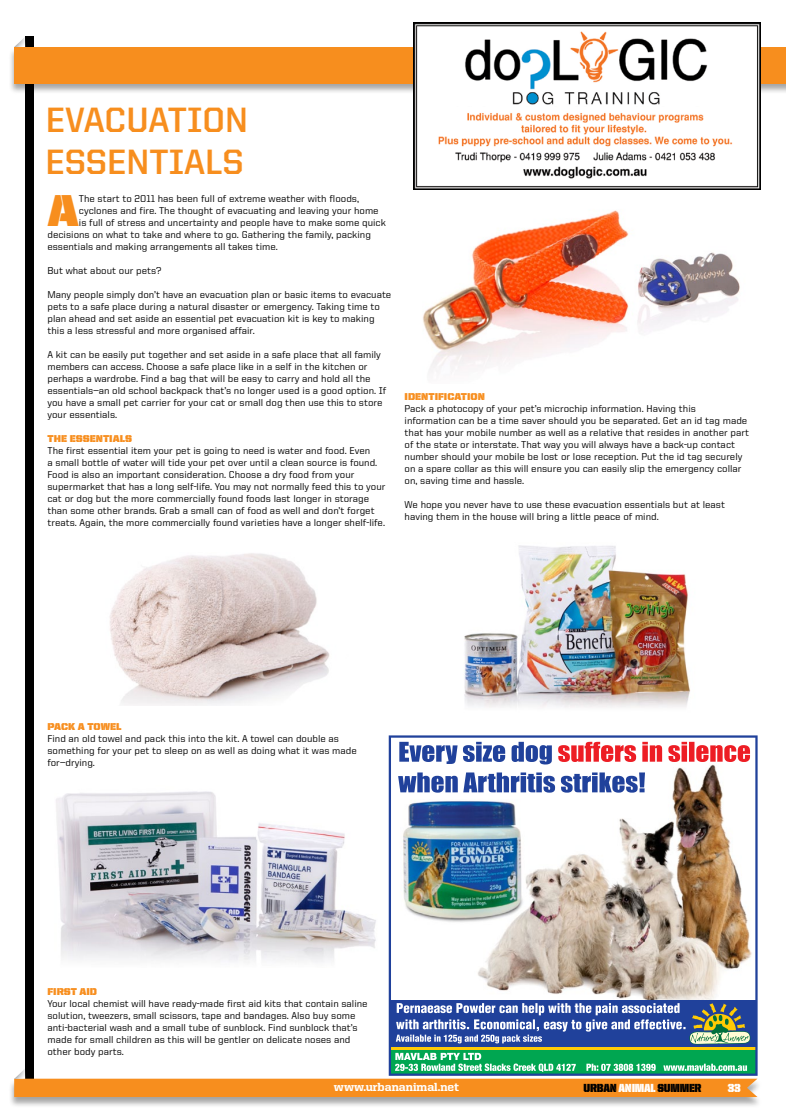
<style>
.page{position:relative;width:786px;height:1112px;background:#fff}
.page>*{position:absolute;margin:0;border:0;box-sizing:border-box;transform-origin:0 0}
.t1{font:44.8px "United Sans Reg Stencil";color:#f78e1e}
.t2{font:700 35.3px/42.3px "United Sans Reg";color:#f78e1e}
.t3{font:800 11.8px "United Serif Reg";color:#fff}
.t4{font:11.8px "United Sans Semi Cond Stencil";letter-spacing:-.02em;color:#000}
.t5{font:11.8px "United Sans Semi Cond Stencil";color:#fff}
.t6{font:500 10px/12px "United Sans Reg";color:#000}
.t7{font:10px "United Sans Reg Stencil";color:#f78e1e}
.s1{color:#fff}
</style>
<div class="page">
<img style="left:388px;top:735px;width:369px;height:317px">
<svg style="left:398px;top:741px;width:351px;height:51px"></svg>
<svg style="left:395px;top:1002px;width:355px;height:42px"></svg>
<div style="left:26px;top:36px;width:8px;height:1042px;background:#000"></div>
<svg style="left:14px;top:37px;width:11px;height:10px"></svg>
<div style="left:9px;top:47px;width:776px;height:47px;background:#000;opacity:.35"></div>
<div style="left:14px;top:47px;width:771px;height:36px;background:#f78e1e"></div>
<div style="left:9px;top:1078px;width:752px;height:29px;background:#000;opacity:.35"></div>
<svg style="left:14px;top:1052px;width:743px;height:44px"></svg>
<img style="left:413px;top:22px;width:347px;height:167px">
<img style="left:110px;top:553px;width:220px;height:152px">
<img style="left:56px;top:791px;width:320px;height:171px">
<img style="left:423px;top:210px;width:317px;height:163px">
<img style="left:464px;top:545px;width:227px;height:163px">
<h2 class="t2" style="left:45px;top:98px;width:124px">EVAC UATION<br>ESSENTIALS</h2>
<h1 class="t1" style="left:47px;top:187px;width:33px">A</h1>
<p class="t6" style="left:79px;top:192px;width:281px">The start to 2011 has been full of extreme weather with floods,</p>
<p class="t6" style="left:79px;top:204px;width:301px">cyclones and fire. The thought of evacuating and leaving your home</p>
<p class="t6" style="left:79px;top:216px;width:308px">is full of stress and uncertainty and people have to make some quick</p>
<p class="t6" style="left:47px;top:228px;width:325px">decisions on what to take and where to go. Gathering the family, packing</p>
<p class="t6" style="left:47px;top:240px;width:232px">essentials and making arrangements all takes time.</p>
<p class="t6" style="left:47px;top:264px;width:115px">But what about our pets?</p>
<p class="t6" style="left:47px;top:288px;width:345px">Many people simply don’t have an evacuation plan or basic items to evacuate pets to a safe place during a natural disaster or emergency. Taking time to plan ahead and set aside an essential pet evacuation kit is key to making this a less stressful and more organised affair.</p>
<p class="t6" style="left:47px;top:348px;width:340px">A kit can be easily put together and set aside in a safe place that all family members can access. Choose a safe place like in a self in the kitchen or perhaps a wardrobe. Find a bag that will be easy to carry and hold all the essentials—an old school backpack that’s no longer used is a good option. If you have a small pet carrier for your cat or small dog then use this to store your essentials.</p>
<p class="t7" style="left:47px;top:433px;width:86px">THE ESSENTIALS</p>
<p class="t6" style="left:47px;top:444px;width:339px">The first essential item your pet is going to need is water and food. Even<br>a small bottle of water will tide your pet over until a clean source is found.<br>Food is also an important consideration. Choose a dry food from your supermarket that has a long self-life. You may not normally feed this to your cat or dog but the more commercially found foods last longer in storage than some other brands. Grab a small can of food as well and don’t forget treats. Again, the more commercially found varieties have a longer shelf-life.</p>
<p class="t7" style="left:404px;top:391px;width:82px">IDENTIFICATION</p>
<p class="t6" style="left:404px;top:402px;width:346px">Pack a photocopy of your pet’s microchip information. Having this information can be a time saver should you be separated. Get an id tag made that has your mobile number as well as a relative that resides in another part of the state or interstate. That way you will always have a back-up contact number should your mobile be lost or lose reception. Put the id tag securely on a spare collar as this will ensure you can easily slip the emergency collar on, saving time and hassle.</p>
<p class="t6" style="left:404px;top:498px;width:322px">We hope you never have to use these evacuation essentials but at least having them in the house will bring a little peace of mind.</p>
<p class="t7" style="left:47px;top:721px;width:75px">PACK A TOWEL</p>
<p class="t6" style="left:47px;top:732px;width:310px">Find an old towel and pack this into the kit. A towel can double as something for your pet to sleep on as well as doing what it was made for—drying.</p>
<p class="t7" style="left:47px;top:985px;width:51px">FIRST AID</p>
<p class="t6" style="left:47px;top:996px;width:321px">Your local chemist will have ready-made first aid kits that contain saline solution, tweezers, small scissors, tape and bandages. Also buy some anti-bacterial wash and a small tube of sunblock. Find sunblock that’s made for small children as this will be gentler on delicate noses and other body parts.</p>
<p class="t3" style="left:334px;top:1080px;width:126px">www.urbananimal.net</p>
<p class="t4" style="left:583px;top:1081px;width:119px">URBAN <span class="s1">ANIMAL</span> SUMMER</p>
<p class="t5" style="left:727px;top:1081px;width:15px">33</p>
</div>
